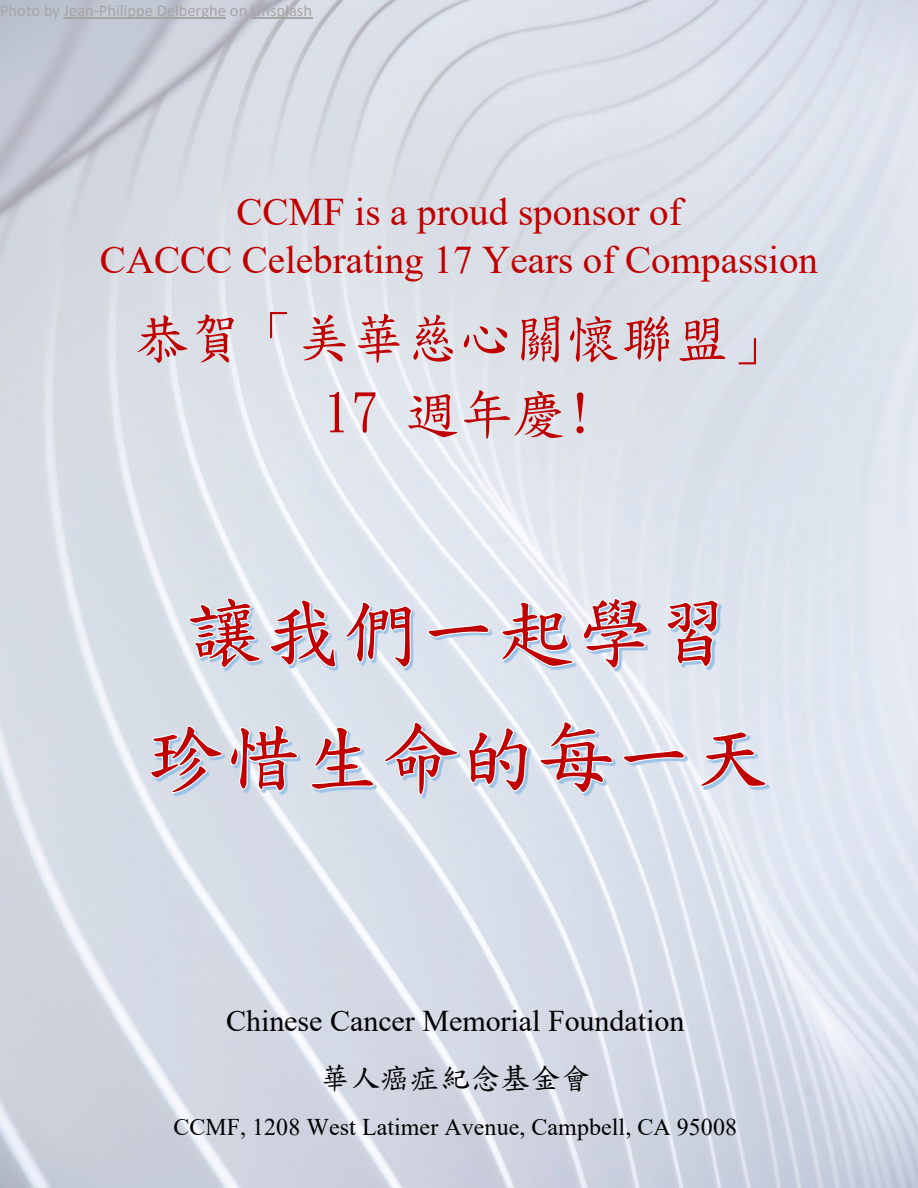
<style>
.page{position:relative;width:918px;height:1188px;background:#fff}
.page>*{position:absolute;margin:0;border:0;box-sizing:border-box;transform-origin:0 0}
.t1{font:54px "DF Kai Shu SB Estd BF";color:#c00000}
.t2{font:39px "Times New Roman";color:#c00000}
.t3{font:30px/56.2px "Times New Roman";color:#000;text-align:center}
.t4{font:24px "Times New Roman";letter-spacing:.005em;color:#000}
.t5{font:16.5px "Calibri";color:#a6a6a6}
.s1{font-family:"DF Kai Shu SB Estd BF"}
</style>
<div class="page">
<img style="left:0;top:0;width:917px;height:1188px">
<hr style="left:64px;top:17px;width:162px;height:2px;background:#a5a5a5">
<hr style="left:251px;top:17px;width:61px;height:2px;background:#a5a5a5">
<svg style="left:188px;top:377px;width:531px;height:247px;background:#e0e1e9"></svg>
<svg style="left:150px;top:624px;width:617px;height:181px;background:#d8c8d1"></svg>
<p class="t5" style="left:0;top:-1px;width:314px">Photo by Jean-Philippe Delberghe on Unsplash</p>
<p class="t2" style="left:236px;top:184px;width:447px">CCMF is a proud sponsor of</p>
<p class="t2" style="left:100px;top:233px;width:720px">CACCC Celebrating 17 Years of Compassion</p>
<p class="t1" style="left:135px;top:311px;width:649px">恭賀「美華慈心關懷聯盟」</p>
<p class="t1" style="left:324px;top:387px;width:271px">17 週年慶!</p>
<p class="t3" style="left:226px;top:992px;width:460px">Chinese Cancer Memorial Foundation<span class="s1">華人癌症紀念基金會</span></p>
<p class="t4" style="left:173px;top:1110px;width:565px">CCMF, 1208 West Latimer Avenue, Campbell, CA 95008</p>
</div>
